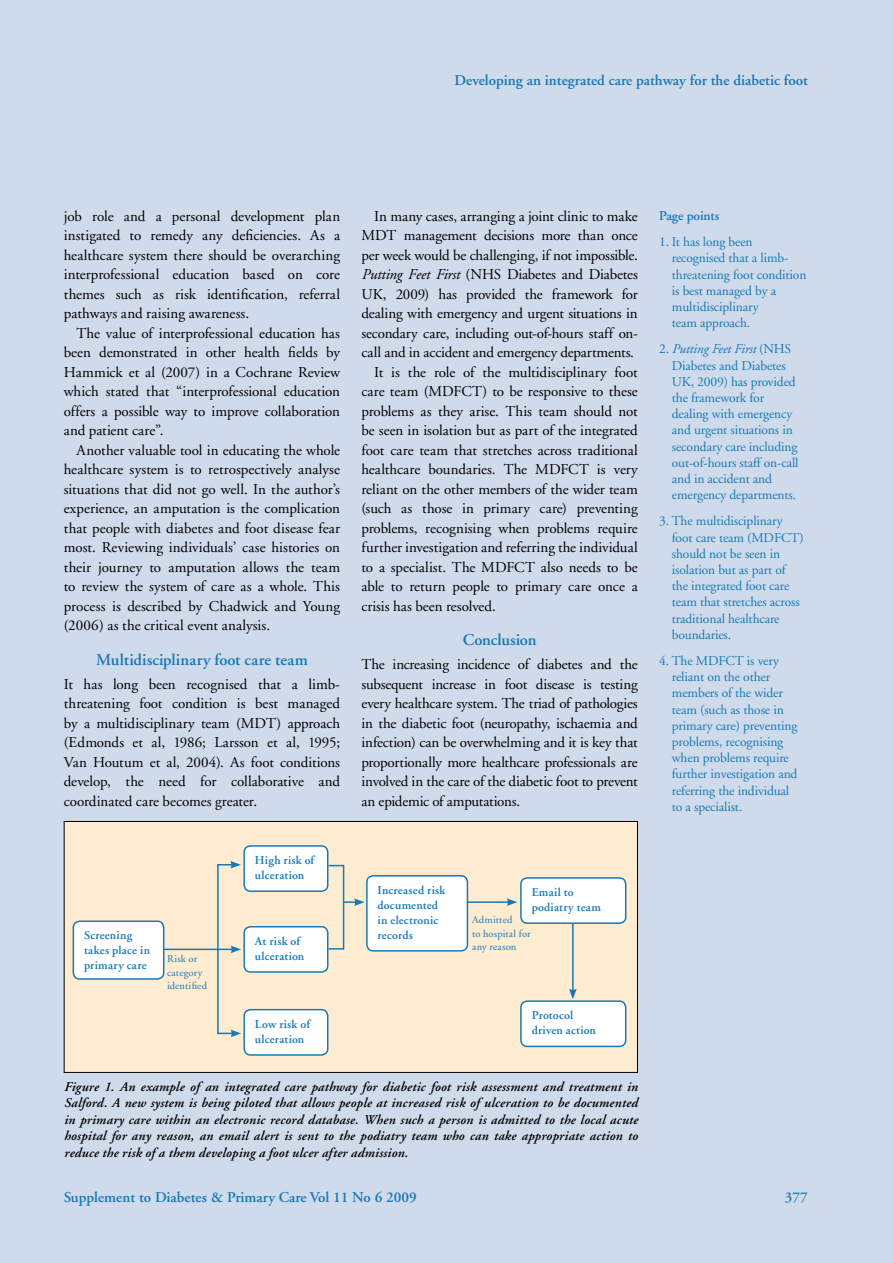
<style>
.page{position:relative;width:893px;height:1263px;background:#cfdaeb}
.page>*{position:absolute;margin:0;border:0;box-sizing:border-box;transform-origin:0 0}
.t1{font:600 16.5px "Adobe Garamond";color:#187ab5}
.t2{font:15px/19.5px "Adobe Garamond";letter-spacing:-.005em;color:#000;text-align:justify}
.t3{font:600 15px "Adobe Garamond";color:#187ab5}
.t4{font:13.5px/16.2px "Adobe Garamond";letter-spacing:-.01em;color:#187ab5}
.t5{font:italic 600 13.5px/16.5px "Adobe Garamond";letter-spacing:.015em;color:#000;text-align:justify}
.t6{font:600 13.5px "Adobe Garamond";letter-spacing:-.01em;color:#187ab5}
.t7{font:600 12px/15px "Adobe Garamond";letter-spacing:.015em;color:#187ab5}
.t8{font:10.5px/13.5px "Adobe Garamond";letter-spacing:.02em;color:#187ab5}
.s1{font-style:italic}
</style>
<div class="page">
<div style="left:64px;top:821px;width:573px;height:251px;background:#ffecd1"></div>
<div style="left:64px;top:821px;width:574px;height:252px;border:1px solid #000"></div>
<div style="left:73px;top:921px;width:91px;height:58px;background:#fff;border-radius:6px"></div>
<div style="left:73px;top:920px;width:91px;height:60px;border:2px solid #187ab5;border-radius:6px"></div>
<div style="left:244px;top:846px;width:84px;height:45px;background:#fff;border-radius:6px"></div>
<div style="left:243px;top:845px;width:85px;height:47px;border:2px solid #187ab5;border-radius:6px"></div>
<div style="left:244px;top:927px;width:84px;height:45px;background:#fff;border-radius:6px"></div>
<div style="left:243px;top:926px;width:85px;height:47px;border:2px solid #187ab5;border-radius:6px"></div>
<div style="left:244px;top:1010px;width:84px;height:45px;background:#fff;border-radius:6px"></div>
<div style="left:243px;top:1009px;width:85px;height:47px;border:2px solid #187ab5;border-radius:6px"></div>
<div style="left:367px;top:876px;width:100px;height:75px;background:#fff;border-radius:6px"></div>
<div style="left:366px;top:875px;width:102px;height:76px;border:2px solid #187ab5;border-radius:6px"></div>
<div style="left:521px;top:878px;width:105px;height:45px;background:#fff;border-radius:6px"></div>
<div style="left:520px;top:877px;width:106px;height:47px;border:2px solid #187ab5;border-radius:6px"></div>
<div style="left:521px;top:1001px;width:105px;height:45px;background:#fff;border-radius:6px"></div>
<div style="left:520px;top:1000px;width:106px;height:47px;border:2px solid #187ab5;border-radius:6px"></div>
<hr style="left:164px;top:949px;width:69px;height:1px;background:#187ab5">
<svg style="left:231px;top:945px;width:10px;height:8px"></svg>
<hr style="left:467px;top:901px;width:42px;height:2px;background:#187ab5">
<svg style="left:507px;top:898px;width:10px;height:8px"></svg>
<hr style="left:217px;top:864px;width:2px;height:169px;background:#187ab5">
<svg style="left:217px;top:861px;width:24px;height:7px"></svg>
<svg style="left:217px;top:1029px;width:24px;height:8px"></svg>
<svg style="left:328px;top:865px;width:15px;height:1px"></svg>
<svg style="left:328px;top:948px;width:15px;height:1px"></svg>
<hr style="left:343px;top:865px;width:1px;height:84px;background:#187ab5">
<svg style="left:344px;top:898px;width:21px;height:8px"></svg>
<hr style="left:572px;top:923px;width:2px;height:68px;background:#187ab5">
<svg style="left:569px;top:989px;width:8px;height:10px"></svg>
<p class="t3" style="left:455px;top:72px;width:355px">Developing an integrated care pathway for the diabetic foot</p>
<p class="t2" style="left:64px;top:207px;width:278px">job role and a personal development plan instigated to remedy any deficiencies. As a healthcare system there should be overarching interprofessional education based on core themes such as risk identification, referral pathways and raising awareness.</p>
<p class="t2" style="left:64px;top:324px;width:278px;text-indent:13px">The value of interprofessional education has been demonstrated in other health fields by Hammick et al (2007) in a Cochrane Review which stated that “interprofessional education offers a possible way to improve collaboration and patient care”.</p>
<p class="t2" style="left:64px;top:441px;width:278px;text-indent:13px">Another valuable tool in educating the whole healthcare system is to retrospectively analyse situations that did not go well. In the author’s experience, an amputation is the complication that people with diabetes and foot disease fear most. Reviewing individuals’ case histories on their journey to amputation allows the team to review the system of care as a whole. This process is described by Chadwick and Young (2006) as the critical event analysis.</p>
<p class="t1" style="left:96px;top:650px;width:213px">Multidisciplinary foot care team</p>
<p class="t2" style="left:64px;top:675px;width:278px">It has long been recognised that a limb&shy;threatening foot condition is best managed by a multidisciplinary team (MDT) approach (Edmonds et al, 1986; Larsson et al, 1995; Van Houtum et al, 2004). As foot conditions develop, the need for collaborative and coordinated care becomes greater.</p>
<p class="t7" style="left:84px;top:928px;width:67px">Screening takes place in primary care</p>
<p class="t8" style="left:167px;top:952px;width:41px">Risk or category identified</p>
<p class="t7" style="left:255px;top:853px;width:61px">High risk of ulceration</p>
<p class="t7" style="left:255px;top:934px;width:51px">At risk of ulceration</p>
<p class="t7" style="left:255px;top:1016px;width:57px">Low risk of ulceration</p>
<p class="t2" style="left:374px;top:207px;width:265px">In many cases, arranging a joint clinic to make</p>
<p class="t2" style="left:361px;top:226px;width:278px">MDT management decisions more than once</p>
<p class="t2" style="left:361px;top:246px;width:278px">per week would be challenging, if not impossible.</p>
<p class="t2" style="left:361px;top:265px;width:278px"><span class="s1">Putting Feet First</span> (NHS Diabetes and Diabetes</p>
<p class="t2" style="left:361px;top:285px;width:278px">UK, 2009) has provided the framework for</p>
<p class="t2" style="left:361px;top:304px;width:278px">dealing with emergency and urgent situations in</p>
<p class="t2" style="left:361px;top:324px;width:278px">secondary care, including out-of-hours staff on-</p>
<p class="t2" style="left:361px;top:343px;width:274px">call and in accident and emergency departments.</p>
<p class="t2" style="left:374px;top:363px;width:265px">It is the role of the multidisciplinary foot</p>
<p class="t2" style="left:361px;top:382px;width:278px">care team (MDFCT) to be responsive to these</p>
<p class="t2" style="left:361px;top:402px;width:278px">problems as they arise. This team should not</p>
<p class="t2" style="left:361px;top:421px;width:278px">be seen in isolation but as part of the integrated</p>
<p class="t2" style="left:361px;top:441px;width:278px">foot care team that stretches across traditional</p>
<p class="t2" style="left:361px;top:460px;width:278px">healthcare boundaries. The MDFCT is very</p>
<p class="t2" style="left:361px;top:480px;width:278px">reliant on the other members of the wider team</p>
<p class="t2" style="left:361px;top:499px;width:278px">(such as those in primary care) preventing</p>
<p class="t2" style="left:361px;top:519px;width:278px">problems, recognising when problems require</p>
<p class="t2" style="left:361px;top:538px;width:278px">further investigation and referring the individual</p>
<p class="t2" style="left:361px;top:558px;width:278px">to a specialist. The MDFCT also needs to be</p>
<p class="t2" style="left:361px;top:577px;width:278px">able to return people to primary care once a</p>
<p class="t2" style="left:361px;top:597px;width:136px">crisis has been resolved.</p>
<p class="t1" style="left:463px;top:631px;width:75px">Conclusion</p>
<p class="t2" style="left:361px;top:655px;width:278px">The increasing incidence of diabetes and the subsequent increase in foot disease is testing every healthcare system. The triad of pathologies in the diabetic foot (neuropathy, ischaemia and infection) can be overwhelming and it is key that proportionally more healthcare professionals are involved in the care of the diabetic foot to prevent an epidemic of amputations.</p>
<p class="t7" style="left:378px;top:883px;width:69px">Increased risk documented in electronic records</p>
<p class="t7" style="left:532px;top:885px;width:71px">Email to podiatry team</p>
<p class="t8" style="left:472px;top:913px;width:60px">Admitted<br>to hospital for any reason</p>
<p class="t7" style="left:532px;top:1008px;width:66px">Protocol driven action</p>
<p class="t6" style="left:659px;top:208px;width:62px">Page points</p>
<p class="t4" style="left:672px;top:234px;width:136px;text-indent:-13px">1. It has long been recognised that a limb&shy;threatening foot condition is best managed by a multidisciplinary<br>team approach.</p>
<p class="t4" style="left:672px;top:341px;width:128px;text-indent:-13px">2. <span class="s1">Putting Feet First</span> (NHS<br>Diabetes and Diabetes<br>UK, 2009) has provided the framework for dealing with emergency and urgent situations in secondary care including out-of-hours staff on-call and in accident and emergency departments.</p>
<p class="t4" style="left:672px;top:513px;width:133px;text-indent:-13px">3. The multidisciplinary foot care team (MDFCT) should not be seen in isolation but as part of the integrated foot care team that stretches across traditional healthcare boundaries.</p>
<p class="t4" style="left:672px;top:653px;width:127px;text-indent:-13px">4. The MDFCT is very reliant on the other members of the wider team (such as those in primary care) preventing problems, recognising when problems require further investigation and referring the individual to a specialist.</p>
<p class="t5" style="left:64px;top:1079px;width:576px">Figure 1. An example of an integrated care pathway for diabetic foot risk assessment and treatment in Salford. A new system is being piloted that allows people at increased risk of ulceration to be documented in primary care within an electronic record database. When such a person is admitted to the local acute hospital for any reason, an email alert is sent to the podiatry team who can take appropriate action to reduce the risk of a them developing a foot ulcer after admission.</p>
<p class="t3" style="left:64px;top:1189px;width:354px">Supplement to Diabetes &amp; Primary Care Vol 11 No 6 2009</p>
<p class="t3" style="left:785px;top:1189px;width:24px">377</p>
</div>
